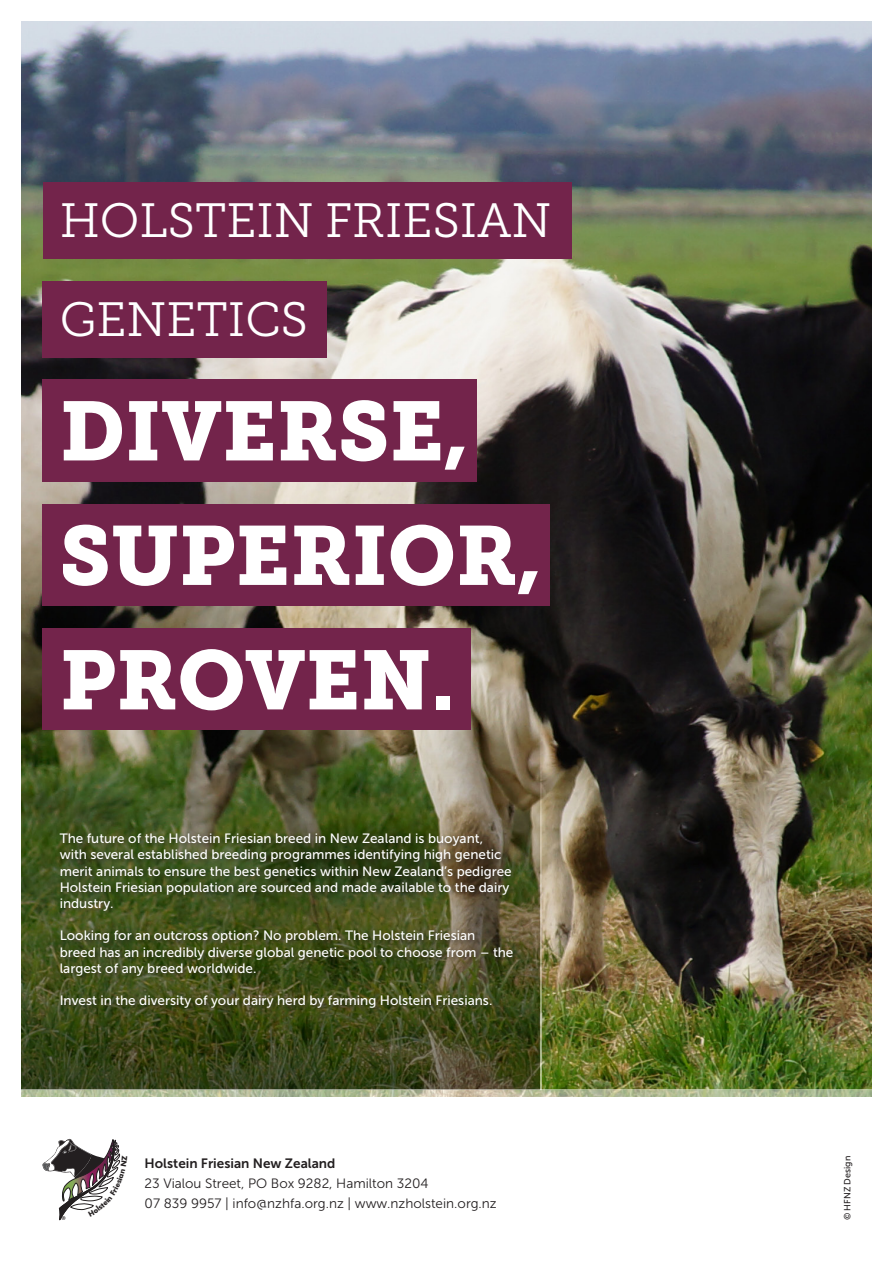
<style>
.page{position:relative;width:893px;height:1263px;background:#fff}
.page>*{position:absolute;margin:0;border:0;box-sizing:border-box;transform-origin:0 0}
.t1{font:82.95px/124.5px "Museo Slab 900";color:#fff}
.t2{font:48px/98.9px "Museo Slab 300";color:#fff}
.t3{font:13.5px/16.2px "Museo Sans 500";color:#fff}
.t4{font:13.5px/20.2px "Museo Sans 300";color:#231f20}
.t5{font:11.55px "Myriad Pro";color:#231f20}
.t6{font:9px "Museo Sans 500";color:#231f20}
.s1{font-family:"Museo Sans 700"}
</style>
<div class="page">
<img style="left:21px;top:21px;width:851px;height:1069px">
<img style="left:21px;top:721px;width:519px;height:369px">
<hr style="left:540px;top:721px;width:1px;height:369px;background:#fff">
<svg style="left:21px;top:1090px;width:851px;height:7px;background:#b5bd9a"></svg>
<div style="left:57px;top:831px;width:462px;height:183px;background:#231f20;opacity:.6"></div>
<div style="left:43px;top:380px;width:434px;height:102px;background:#73244b"></div>
<div style="left:43px;top:504px;width:507px;height:102px;background:#73244b"></div>
<div style="left:43px;top:628px;width:428px;height:102px;background:#73244b"></div>
<div style="left:43px;top:281px;width:284px;height:76px;background:#73244b"></div>
<div style="left:43px;top:182px;width:528px;height:77px;background:#73244b"></div>
<svg style="left:43px;top:1139px;width:78px;height:82px"></svg>
<p class="t2" style="left:60px;top:172px;width:493px">HOLSTEIN FRIESIAN<br>GENETICS</p>
<p class="t1" style="left:60px;top:370px;width:483px">DIVERSE,<br>SUPERIOR,<br>PROVEN.</p>
<p class="t3" style="left:60px;top:830px;width:454px">The future of the Holstein Friesian breed in New Zealand is buoyant, with several established breeding programmes identifying high genetic merit animals to ensure the best genetics within New Zealand’s pedigree Holstein Friesian population are sourced and made available to the dairy industry.</p>
<p class="t3" style="left:60px;top:928px;width:455px">Looking for an outcross option? No problem. The Holstein Friesian breed has an incredibly diverse global genetic pool to choose from – the largest of any breed worldwide.</p>
<p class="t3" style="left:60px;top:992px;width:434px">Invest in the diversity of your dairy herd by farming Holstein Friesians.</p>
<p class="t5" style="left:61px;top:1213px;width:6px">®</p>
<p class="t4" style="left:145px;top:1153px;width:354px"><span class="s1">Holstein Friesian New Zealand<br></span>23 Vialou Street, PO Box 9282, Hamilton 3204<br>07 839 9957 | info@nzhfa.org.nz | www.nzholstein.org.nz</p>
<p class="t6" style="left:842px;top:1220px;width:66px;rotate:-90deg">© HFNZ Design</p>
<p class="t6" style="left:842px;top:1222px;width:66px;rotate:-90deg">© HFNZ Design</p>
</div>
